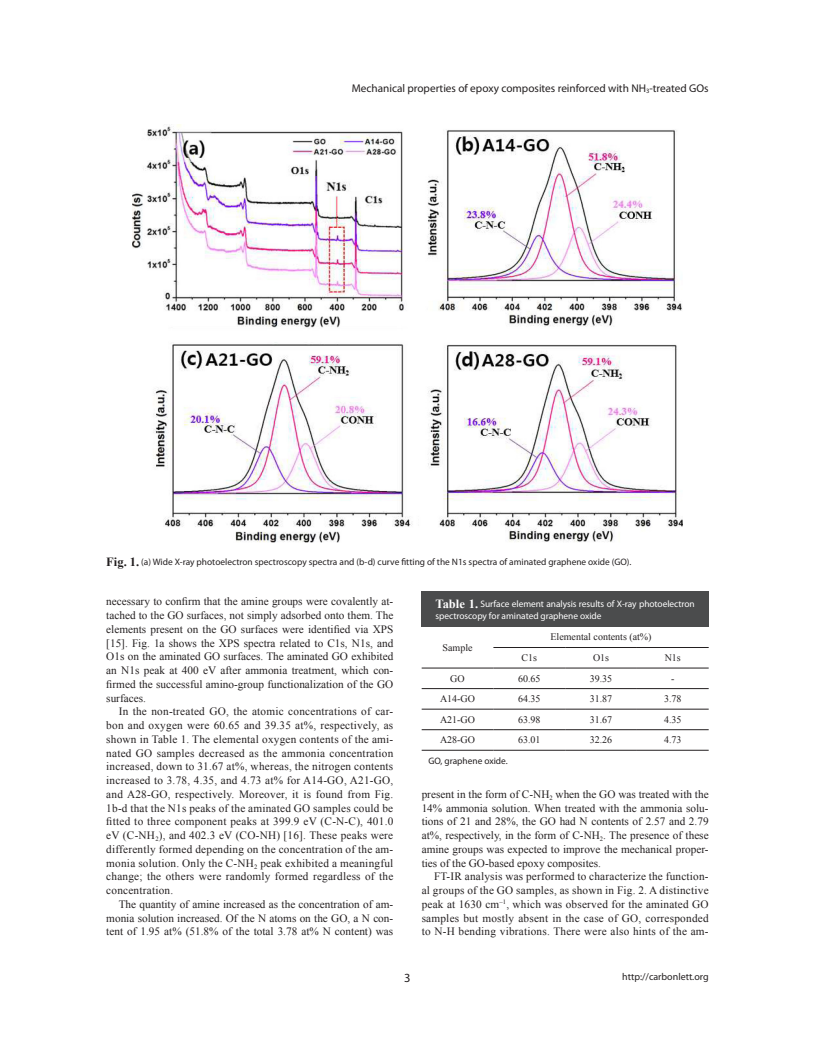
<style>
.page{position:relative;width:815px;height:1063px;background:#fff}
.page>*{position:absolute;margin:0;border:0;box-sizing:border-box;transform-origin:0 0}
.t1{font:12.5px "Myriad Pro";color:#231f20}
.본문{font:11.25px/13.8px "Times New Roman";color:#231f20;text-align:justify}
.t2{font:11.25px "Myriad Pro";color:#231f20}
.Cellboby{font:10px "Times New Roman";color:#231f20}
.t3{font:10px "Myriad Pro";color:#231f20}
.Figure{font:9.38px "Myriad Pro";color:#231f20}
.Table{font:9.38px/12.2px "Myriad Pro";letter-spacing:-.005em;color:#fff}
.표밑설명{font:9.38px "Myriad Pro";color:#231f20}
.s1{font-size:6.5px}
.s2{font-family:"Times New Roman";font-weight:700;font-size:12.5px}
</style>
<div class="page">
<img style="left:133px;top:124px;width:549px;height:418px">
<div style="left:422px;top:592px;width:287px;height:35px;background:#4b4c4d"></div>
<hr style="left:422px;top:668px;width:71px;height:1px;background:#231f20">
<hr style="left:493px;top:647px;width:72px;height:1px;background:#231f20">
<hr style="left:565px;top:647px;width:72px;height:1px;background:#231f20">
<hr style="left:637px;top:647px;width:72px;height:1px;background:#231f20">
<hr style="left:493px;top:668px;width:72px;height:1px;background:#231f20">
<hr style="left:565px;top:668px;width:72px;height:1px;background:#231f20">
<hr style="left:637px;top:668px;width:72px;height:1px;background:#231f20">
<hr style="left:422px;top:688px;width:71px;height:1px;background:#231f20">
<hr style="left:493px;top:688px;width:72px;height:1px;background:#231f20">
<hr style="left:565px;top:688px;width:72px;height:1px;background:#231f20">
<hr style="left:637px;top:688px;width:72px;height:1px;background:#231f20">
<hr style="left:422px;top:709px;width:71px;height:1px;background:#231f20">
<hr style="left:493px;top:709px;width:72px;height:1px;background:#231f20">
<hr style="left:565px;top:709px;width:72px;height:1px;background:#231f20">
<hr style="left:637px;top:709px;width:72px;height:1px;background:#231f20">
<hr style="left:422px;top:729px;width:71px;height:1px;background:#231f20">
<hr style="left:493px;top:729px;width:72px;height:1px;background:#231f20">
<hr style="left:565px;top:729px;width:72px;height:1px;background:#231f20">
<hr style="left:637px;top:729px;width:72px;height:1px;background:#231f20">
<hr style="left:422px;top:750px;width:71px;height:1px;background:#231f20">
<hr style="left:493px;top:750px;width:72px;height:1px;background:#231f20">
<hr style="left:565px;top:750px;width:72px;height:1px;background:#231f20">
<hr style="left:637px;top:750px;width:72px;height:1px;background:#231f20">
<p class="t2" style="left:352px;top:81px;width:359px">Mechanical properties of epoxy composites reinforced with NH<span class="s1">3</span>-treated GOs</p>
<p class="Figure" style="left:106px;top:556px;width:527px"><span class="s2">Fig. 1.</span> (a) Wide X-ray photoelectron spectroscopy spectra and (b-d) curve fitting of the N1s spectra of aminated graphene oxide (GO).</p>
<p class="Table" style="left:435px;top:598px;width:261px"><span class="s2">Table 1.</span> Surface element analysis results of X-ray photoelectron spectroscopy for aminated graphene oxide</p>
<p class="Cellboby" style="left:443px;top:641px;width:31px">Sample</p>
<p class="본문" style="left:106px;top:594px;width:289px">necessary to confirm that the amine groups were covalently at&shy;tached to the GO surfaces, not simply adsorbed onto them. The elements present on the GO surfaces were identified via XPS [15]. Fig. 1a shows the XPS spectra related to C1s, N1s, and O1s on the aminated GO surfaces. The aminated GO exhibited an N1s peak at 400 eV after ammonia treatment, which con&shy;firmed the successful amino-group functionalization of the GO surfaces.</p>
<p class="본문" style="left:106px;top:704px;width:289px;text-indent:12px">In the non-treated GO, the atomic concentrations of car&shy;bon and oxygen were 60.65 and 39.35 at%, respectively, as shown in Table 1. The elemental oxygen contents of the ami&shy;nated GO samples decreased as the ammonia concentration increased, down to 31.67 at%, whereas, the nitrogen contents increased to 3.78, 4.35, and 4.73 at% for A14-GO, A21-GO, and A28-GO, respectively. Moreover, it is found from Fig.<br>1b-d that the N1s peaks of the aminated GO samples could be fitted to three component peaks at 399.9 eV (C-N-C), 401.0 eV (C-NH<sub>2</sub>), and 402.3 eV (CO-NH) [16]. These peaks were differently formed depending on the concentration of the am&shy;monia solution. Only the C-NH<sub>2</sub> peak exhibited a meaningful change; the others were randomly formed regardless of the concentration.</p>
<p class="본문" style="left:106px;top:897px;width:289px;text-indent:12px">The quantity of amine increased as the concentration of am&shy;monia solution increased. Of the N atoms on the GO, a N con&shy;tent of 1.95 at% (51.8% of the total 3.78 at% N content) was</p>
<p class="Cellboby" style="left:550px;top:630px;width:103px">Elemental contents (at%)</p>
<p class="Cellboby" style="left:522px;top:651px;width:17px">C1s</p>
<p class="Cellboby" style="left:593px;top:651px;width:18px">O1s</p>
<p class="Cellboby" style="left:665px;top:651px;width:18px">N1s</p>
<p class="Cellboby" style="left:450px;top:672px;width:16px">GO</p>
<p class="Cellboby" style="left:518px;top:672px;width:24px">60.65</p>
<p class="Cellboby" style="left:590px;top:672px;width:24px">39.35</p>
<p class="Cellboby" style="left:671px;top:672px;width:5px">-</p>
<p class="Cellboby" style="left:440px;top:692px;width:36px">A14-GO</p>
<p class="Cellboby" style="left:518px;top:692px;width:24px">64.35</p>
<p class="Cellboby" style="left:590px;top:692px;width:24px">31.87</p>
<p class="Cellboby" style="left:664px;top:692px;width:19px">3.78</p>
<p class="Cellboby" style="left:440px;top:713px;width:36px">A21-GO</p>
<p class="Cellboby" style="left:518px;top:713px;width:24px">63.98</p>
<p class="Cellboby" style="left:590px;top:713px;width:24px">31.67</p>
<p class="Cellboby" style="left:664px;top:713px;width:19px">4.35</p>
<p class="Cellboby" style="left:440px;top:733px;width:36px">A28-GO</p>
<p class="Cellboby" style="left:518px;top:733px;width:24px">63.01</p>
<p class="Cellboby" style="left:590px;top:733px;width:24px">32.26</p>
<p class="Cellboby" style="left:664px;top:733px;width:19px">4.73</p>
<p class="표밑설명" style="left:428px;top:755px;width:81px">GO, graphene oxide.</p>
<p class="본문" style="left:422px;top:787px;width:289px">present in the form of C-NH<sub>2</sub> when the GO was treated with the 14% ammonia solution. When treated with the ammonia solu&shy;tions of 21 and 28%, the GO had N contents of 2.57 and 2.79 at%, respectively, in the form of C-NH<sub>2</sub>. The presence of these amine groups was expected to improve the mechanical proper&shy;ties of the GO-based epoxy composites.</p>
<p class="본문" style="left:422px;top:869px;width:289px;text-indent:12px">FT-IR analysis was performed to characterize the function&shy;al groups of the GO samples, as shown in Fig. 2. A distinctive peak at 1630 cm<sup>–1</sup>, which was observed for the aminated GO samples but mostly absent in the case of GO, corresponded to N-H bending vibrations. There were also hints of the am-</p>
<p class="t1" style="left:404px;top:970px;width:8px">3</p>
<p class="t3" style="left:622px;top:970px;width:88px">http://carbonlett.org</p>
</div>
